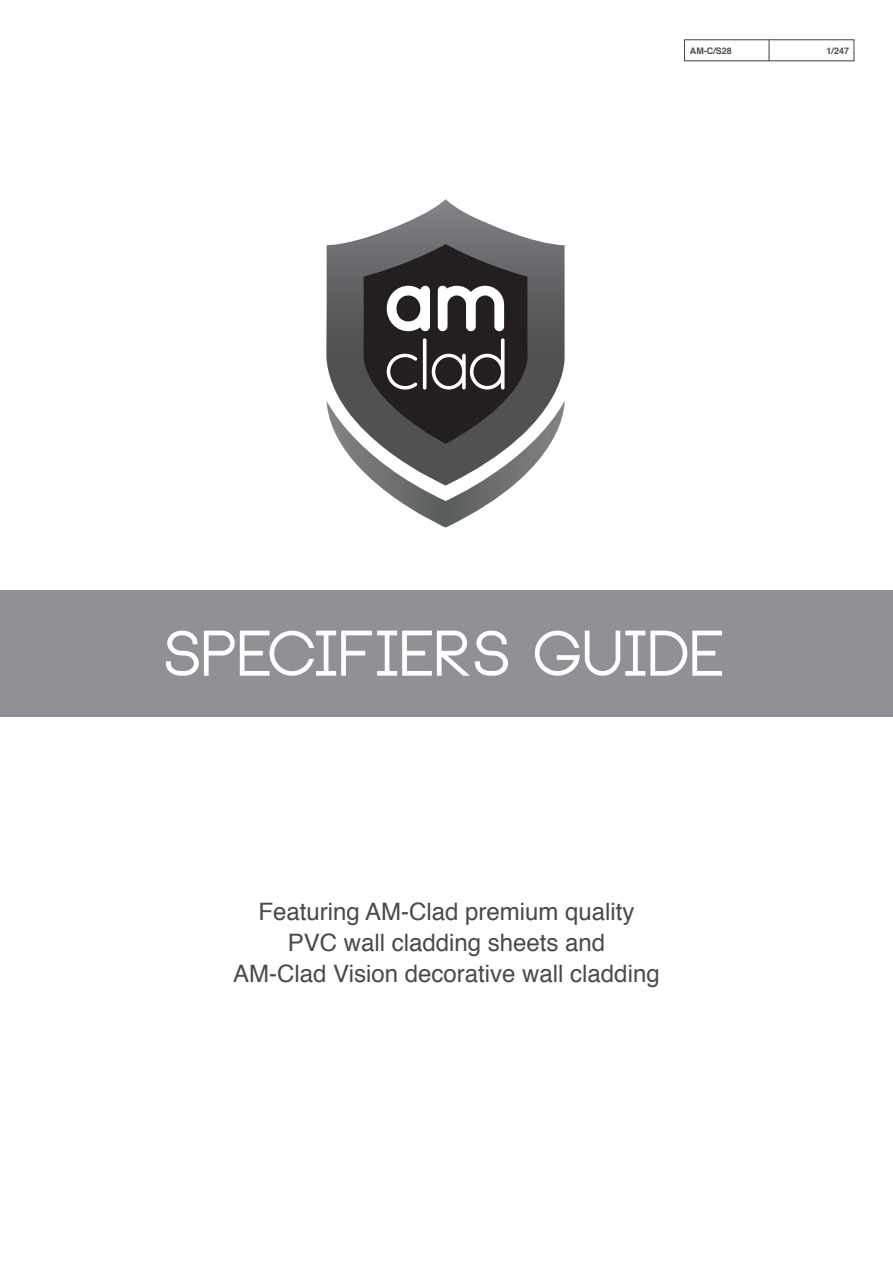
<style>
.page{position:relative;width:893px;height:1263px;background:#fff}
.page>*{position:absolute;margin:0;border:0;box-sizing:border-box;transform-origin:0 0}
.t1{font:700 63px "Neou";color:#fff}
.t2{font:24px/31.2px "Helvetica";color:#464b4e;text-align:center}
.t3{font:700 9px "Helvetica";color:#464b4e}
</style>
<div class="page">
<div style="left:684px;top:39px;width:170px;height:22px;border:1px solid #464b4e"></div>
<svg style="left:768px;top:39px;width:1px;height:22px"></svg>
<div style="left:0;top:590px;width:893px;height:126px;background:#909194"></div>
<svg style="left:339px;top:199px;width:213px;height:45px"></svg>
<svg style="left:326px;top:244px;width:239px;height:283px"></svg>
<p class="t3" style="left:690px;top:43px;width:44px">AM-C/S28</p>
<p class="t3" style="left:826px;top:43px;width:24px">1/247</p>
<h1 class="t1" style="left:166px;top:622px;width:563px">SPECIFIERS GUIDE</h1>
<p class="t2" style="left:233px;top:896px;width:428px">Featuring AM-Clad premium quality<br>PVC wall cladding sheets and<br>AM-Clad Vision decorative wall cladding</p>
</div>
